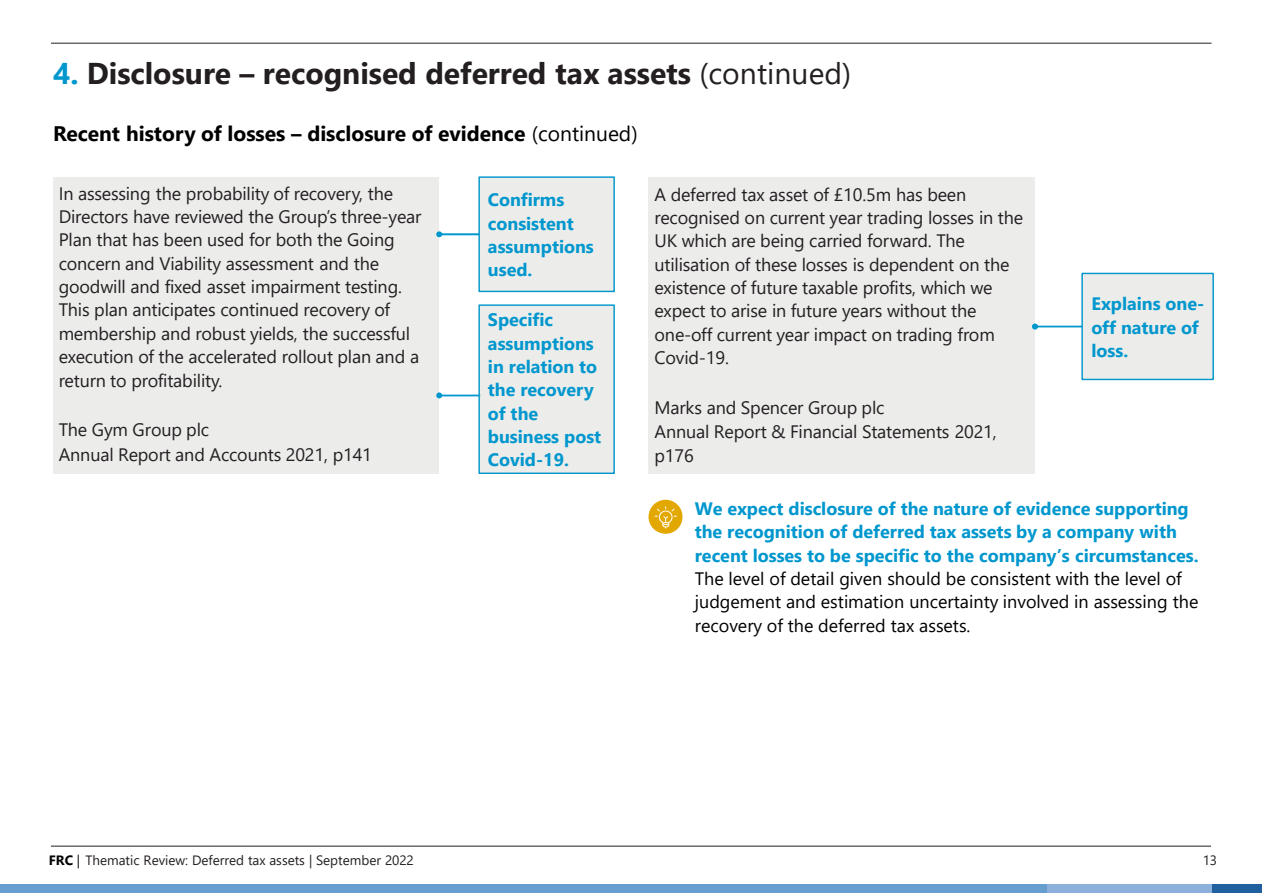
<style>
.page{position:relative;width:1263px;height:893px;background:#fff}
.page>*{position:absolute;margin:0;border:0;box-sizing:border-box;transform-origin:0 0}
.t1{font:700 30px "Segoe UI";color:#231f20}
.t2{font:700 21px "Segoe UI";color:#000}
.t3{font:18px/23.4px "Segoe UI";letter-spacing:-.01em;color:#231f22}
.t4{font:700 18px/23.4px "Segoe UI";color:#0097ce}
.t5{font:13.5px "Segoe UI";letter-spacing:-.005em;color:#231f20}
.s1{color:#0097ce}
.s2{font-weight:400}
.s3{font-weight:400;color:#000}
.s4{font-weight:700;color:#000}
.s5{color:#000}
</style>
<div class="page">
<hr style="left:51px;top:43px;width:1161px;height:1px;background:#231f20">
<hr style="left:51px;top:846px;width:1160px;height:1px;background:#231f20">
<div style="left:0;top:884px;width:1047px;height:9px;background:#669ed0"></div>
<div style="left:1047px;top:884px;width:166px;height:9px;background:#8bb0dc"></div>
<div style="left:1213px;top:884px;width:49px;height:9px;background:#20609f"></div>
<div style="left:649px;top:500px;width:34px;height:34px;background:#e2a800;border-radius:50%"></div>
<img style="left:655px;top:506px;width:21px;height:22px">
<div style="left:53px;top:177px;width:386px;height:296px;background:#ececea"></div>
<div style="left:479px;top:177px;width:135px;height:114px;background:#ececea"></div>
<div style="left:478px;top:176px;width:137px;height:116px;border:1px solid #0097cd"></div>
<svg style="left:436px;top:231px;width:43px;height:6px"></svg>
<div style="left:479px;top:305px;width:135px;height:168px;background:#ececea"></div>
<div style="left:478px;top:304px;width:137px;height:170px;border:1px solid #0097cd"></div>
<div style="left:649px;top:177px;width:386px;height:297px;background:#ececea"></div>
<div style="left:1082px;top:273px;width:131px;height:106px;background:#ececea"></div>
<div style="left:1081px;top:273px;width:133px;height:107px;border:1px solid #0097cd"></div>
<svg style="left:1032px;top:323px;width:50px;height:7px"></svg>
<svg style="left:436px;top:392px;width:44px;height:6px"></svg>
<h2 class="t1" style="left:53px;top:51px;width:799px"><span class="s1">4.</span> Disclosure – recognised deferred tax assets <span class="s2">(continued)</span></h2>
<p class="t2" style="left:53px;top:118px;width:586px">Recent history of losses – disclosure of evidence <span class="s2">(continued)</span></p>
<p class="t3" style="left:59px;top:181px;width:364px">In assessing the probability of recovery, the Directors have reviewed the Group’s three-year Plan that has been used for both the Going concern and Viability assessment and the goodwill and fixed asset impairment testing.<br>This plan anticipates continued recovery of membership and robust yields, the successful execution of the accelerated rollout plan and a return to profitability.</p>
<p class="t3" style="left:59px;top:417px;width:152px">The Gym Group plc</p>
<p class="t3" style="left:59px;top:442px;width:315px">Annual Report and Accounts 2021, p141</p>
<p class="t4" style="left:488px;top:187px;width:107px">Confirms consistent assumptions used.</p>
<p class="t4" style="left:488px;top:307px;width:115px">Specific assumptions in relation to the recovery of the business post<br>Covid-19.</p>
<p class="t3" style="left:654px;top:181px;width:370px">A deferred tax asset of £10.5m has been recognised on current year trading losses in the UK which are being carried forward. The utilisation of these losses is dependent on the existence of future taxable profits, which we expect to arise in future years without the one-off current year impact on trading from Covid-19.</p>
<p class="t3" style="left:654px;top:394px;width:232px">Marks and Spencer Group plc</p>
<p class="t3" style="left:654px;top:419px;width:344px">Annual Report &amp; Financial Statements 2021, p176</p>
<p class="t4" style="left:1092px;top:291px;width:114px">Explains one&shy;off nature of loss.</p>
<p class="t4" style="left:695px;top:496px;width:505px">We expect disclosure of the nature of evidence supporting the recognition of deferred tax assets by a company with recent losses to be specific to the company’s circumstances.<br><span class="s3">The level of detail given should be consistent with the level of judgement and estimation uncertainty involved in assessing the recovery of the deferred tax assets.</span></p>
<p class="t5" style="left:49px;top:851px;width:366px"><span class="s4">FRC</span> <span class="s5">|</span> Thematic Review: Deferred tax assets | September 2022</p>
<p class="t5" style="left:1203px;top:851px;width:16px">13</p>
</div>
